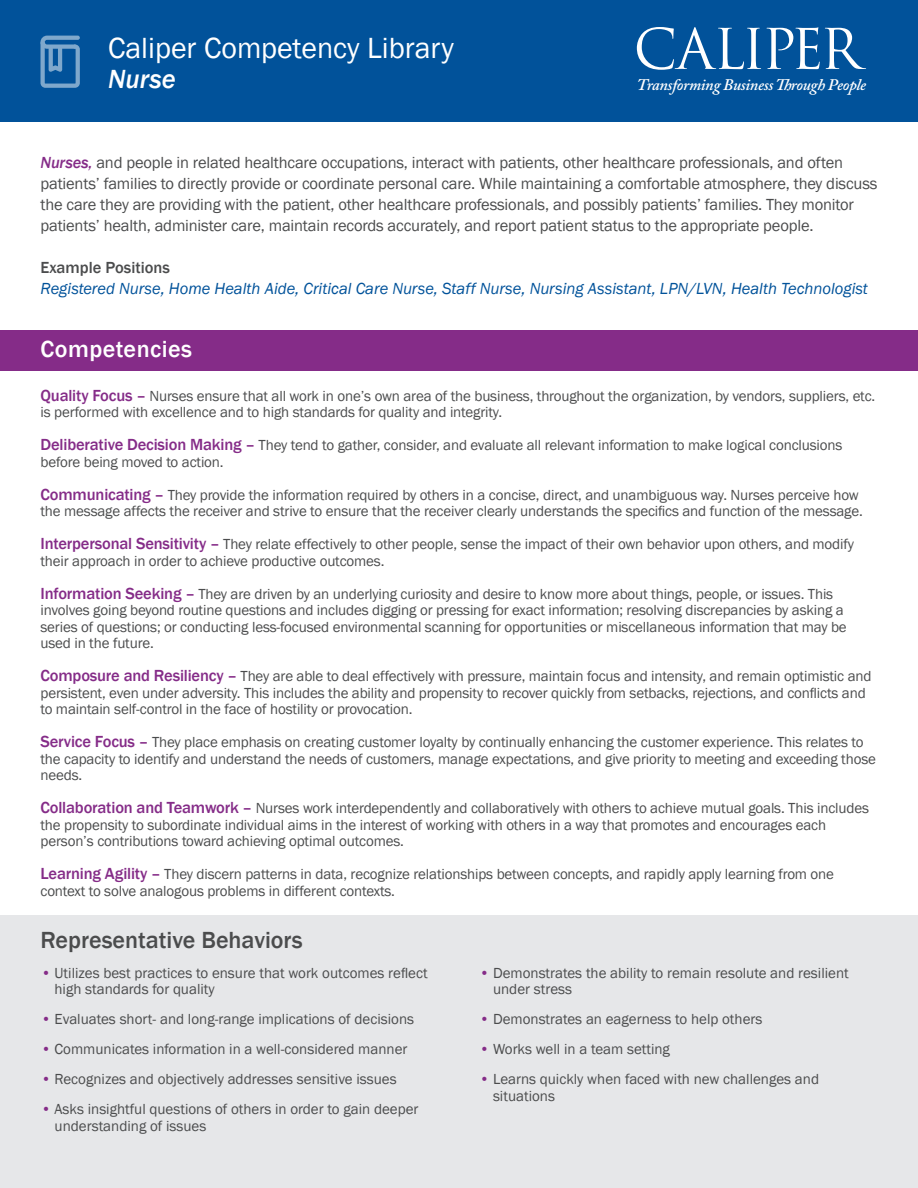
<style>
.page{position:relative;width:918px;height:1188px;background:#fff}
.page>*{position:absolute;margin:0;border:0;box-sizing:border-box;transform-origin:0 0}
.t1{font:30px "Franklin Gothic";color:#fff}
.t2{font:italic 500 27px "Franklin Gothic";color:#fff}
.t3{font:500 24px "Franklin Gothic";color:#4b4c4d}
.t4{font:500 24px "Franklin Gothic";letter-spacing:.02em;color:#fff}
.t5{font:16.5px/21px "Franklin Gothic";letter-spacing:-.01em;color:#4b4c4d}
.t6{font:italic 16.5px/21px "Franklin Gothic";color:#01529a}
.t7{font:italic 600 16.05px "Adobe Caslon Pro";letter-spacing:-.02em;color:#fff}
.t8{font:15px/16.5px "Franklin Gothic";letter-spacing:-.01em;color:#4b4c4d}
.s1{font-weight:500;font-style:italic;color:#852c88}
.s2{font-weight:500;font-style:normal;color:#4b4c4d}
.s3{font-weight:500;font-size:16.5px;color:#852c88}
.s4{color:#852c88}
</style>
<div class="page">
<div style="left:0;top:330px;width:918px;height:40px;background:#852c88"></div>
<div style="left:0;top:915px;width:918px;height:273px;background:#e6e7e9"></div>
<div style="left:0;top:0;width:918px;height:122px;background:#01529a"></div>
<svg style="left:637px;top:27px;width:124px;height:43px"></svg>
<svg style="left:767px;top:27px;width:99px;height:42px"></svg>
<svg style="left:40px;top:36px;width:40px;height:52px"></svg>
<p class="t1" style="left:108px;top:29px;width:347px">Caliper Competency Library</p>
<p class="t2" style="left:108px;top:62px;width:69px">Nurse</p>
<p class="t7" style="left:637px;top:75px;width:231px">Transforming Business Through People</p>
<p class="t5" style="left:40px;top:152px;width:839px"><span class="s1">Nurses,</span> and people in related healthcare occupations, interact with patients, other healthcare professionals, and often patients’ families to directly provide or coordinate personal care. While maintaining a comfortable atmosphere, they discuss the care they are providing with the patient, other healthcare professionals, and possibly patients’ families. They monitor patients’ health, administer care, maintain records accurately, and report patient status to the appropriate people.</p>
<p class="t6" style="left:40px;top:257px;width:829px"><span class="s2">Example Positions<br></span>Registered Nurse, Home Health Aide, Critical Care Nurse, Staff Nurse, Nursing Assistant, LPN/LVN, Health Technologist</p>
<p class="t4" style="left:40px;top:335px;width:153px">Competencies</p>
<p class="t8" style="left:40px;top:388px;width:836px"><span class="s3">Quality Focus –</span> Nurses ensure that all work in one’s own area of the business, throughout the organization, by vendors, suppliers, etc. is performed with excellence and to high standards for quality and integrity.</p>
<p class="t8" style="left:40px;top:437px;width:804px"><span class="s3">Deliberative Decision Making –</span> They tend to gather, consider, and evaluate all relevant information to make logical conclusions before being moved to action.</p>
<p class="t8" style="left:40px;top:487px;width:824px"><span class="s3">Communicating –</span> They provide the information required by others in a concise, direct, and unambiguous way. Nurses perceive how the message affects the receiver and strive to ensure that the receiver clearly understands the specifics and function of the message.</p>
<p class="t8" style="left:40px;top:536px;width:815px"><span class="s3">Interpersonal Sensitivity –</span> They relate effectively to other people, sense the impact of their own behavior upon others, and modify their approach in order to achieve productive outcomes.</p>
<p class="t8" style="left:40px;top:586px;width:808px"><span class="s3">Information Seeking –</span> They are driven by an underlying curiosity and desire to know more about things, people, or issues. This involves going beyond routine questions and includes digging or pressing for exact information; resolving discrepancies by asking a series of questions; or conducting less-focused environmental scanning for opportunities or miscellaneous information that may be used in the future.</p>
<p class="t8" style="left:40px;top:668px;width:833px"><span class="s3">Composure and Resiliency –</span> They are able to deal effectively with pressure, maintain focus and intensity, and remain optimistic and persistent, even under adversity. This includes the ability and propensity to recover quickly from setbacks, rejections, and conflicts and to maintain self-control in the face of hostility or provocation.</p>
<p class="t8" style="left:40px;top:734px;width:837px"><span class="s3">Service Focus –</span> They place emphasis on creating customer loyalty by continually enhancing the customer experience. This relates to the capacity to identify and understand the needs of customers, manage expectations, and give priority to meeting and exceeding those needs.</p>
<p class="t8" style="left:40px;top:800px;width:830px"><span class="s3">Collaboration and Teamwork –</span> Nurses work interdependently and collaboratively with others to achieve mutual goals. This includes the propensity to subordinate individual aims in the interest of working with others in a way that promotes and encourages each person’s contributions toward achieving optimal outcomes.</p>
<p class="t8" style="left:40px;top:866px;width:795px"><span class="s3">Learning Agility –</span> They discern patterns in data, recognize relationships between concepts, and rapidly apply learning from one context to solve analogous problems in different contexts.</p>
<p class="t3" style="left:40px;top:925px;width:264px">Representative Behaviors</p>
<p class="t8" style="left:55px;top:965px;width:375px;text-indent:-14px"><span class="s4">•</span> Utilizes best practices to ensure that work outcomes reflect high standards for quality</p>
<p class="t8" style="left:41px;top:1011px;width:375px"><span class="s4">•</span> Evaluates short- and long-range implications of decisions</p>
<p class="t8" style="left:41px;top:1041px;width:368px"><span class="s4">•</span> Communicates information in a well-considered manner</p>
<p class="t8" style="left:41px;top:1071px;width:357px"><span class="s4">•</span> Recognizes and objectively addresses sensitive issues</p>
<p class="t8" style="left:55px;top:1101px;width:365px;text-indent:-14px"><span class="s4">•</span> Asks insightful questions of others in order to gain deeper understanding of issues</p>
<p class="t8" style="left:493px;top:965px;width:357px;text-indent:-14px"><span class="s4">•</span> Demonstrates the ability to remain resolute and resilient under stress</p>
<p class="t8" style="left:480px;top:1011px;width:284px"><span class="s4">•</span> Demonstrates an eagerness to help others</p>
<p class="t8" style="left:480px;top:1041px;width:192px"><span class="s4">•</span> Works well in a team setting</p>
<p class="t8" style="left:493px;top:1071px;width:328px;text-indent:-14px"><span class="s4">•</span> Learns quickly when faced with new challenges and situations</p>
</div>
